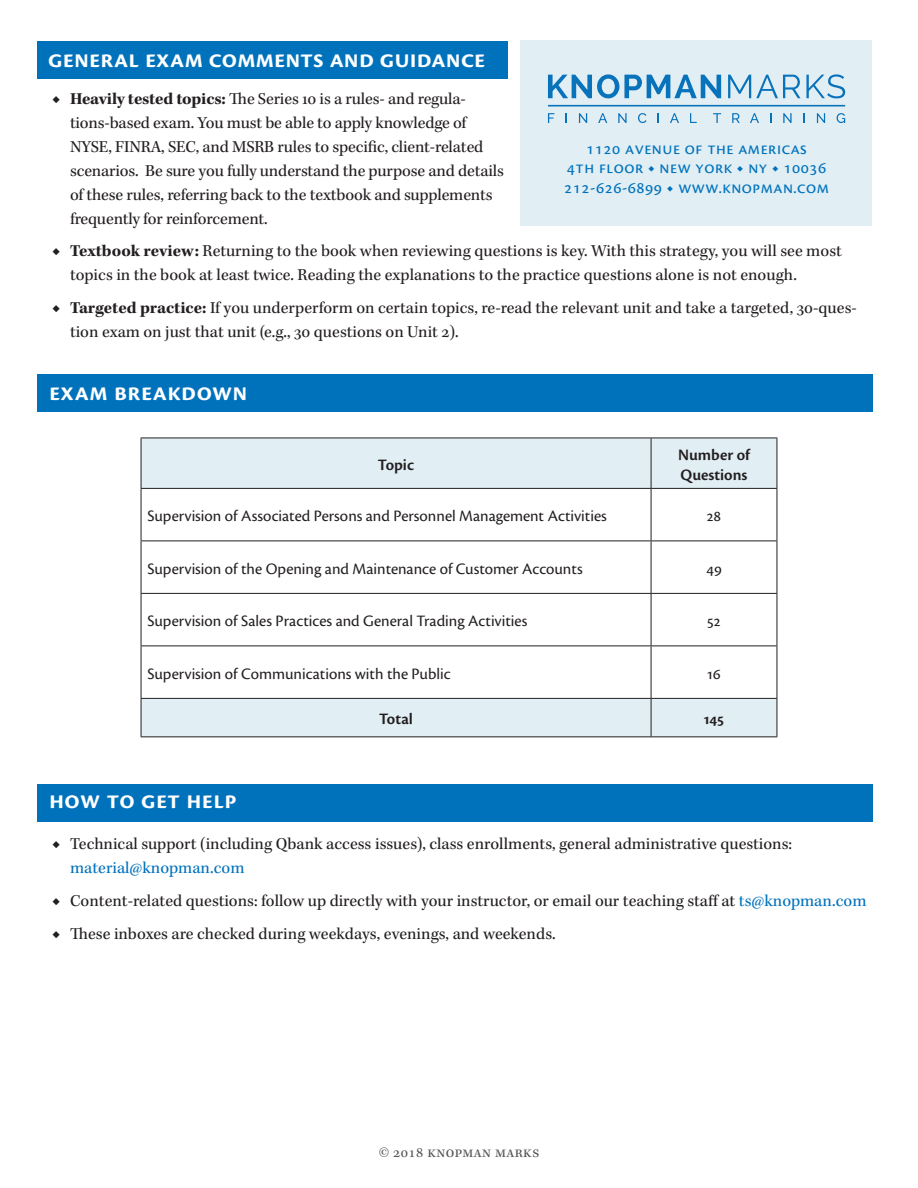
<style>
.page{position:relative;width:918px;height:1188px;background:#fff}
.page>*{position:absolute;margin:0;border:0;box-sizing:border-box;transform-origin:0 0}
.t1{font:600 26.25px "Cronos Pro";letter-spacing:.01em;color:#fff}
.t2{font:17.7px/19.5px "Cronos Pro";letter-spacing:.03em;color:#0072bc;text-align:center}
.t3{font:17.1px/24px "Kepler Std";color:#231f20}
.t4{font:17.1px "Kepler Std";letter-spacing:.005em;color:#0072bc}
.t5{font:16.5px "Cronos Pro";color:#231f20}
.t6{font:600 16.5px/19.8px "Cronos Pro";letter-spacing:-.025em;color:#231f20}
.t7{font:15px "Kepler Std";letter-spacing:.03em;color:#57585a}
.s1{font-weight:700}
.s2{font-family:"Arno Pro"}
.s3{color:#0072bc}
</style>
<div class="page">
<div style="left:37px;top:784px;width:836px;height:37px;background:#0072bc"></div>
<div style="left:37px;top:41px;width:471px;height:37px;background:#0072bc"></div>
<div style="left:521px;top:40px;width:351px;height:186px;background:#e1eef4"></div>
<svg style="left:548px;top:74px;width:173px;height:25px"></svg>
<svg style="left:728px;top:74px;width:117px;height:25px"></svg>
<svg style="left:548px;top:105px;width:297px;height:18px"></svg>
<div style="left:37px;top:374px;width:836px;height:38px;background:#0072bc"></div>
<svg style="left:142px;top:439px;width:635px;height:297px"></svg>
<hr style="left:141px;top:438px;width:510px;height:1px;background:#231f20">
<hr style="left:141px;top:438px;width:1px;height:50px;background:#231f20">
<hr style="left:651px;top:438px;width:126px;height:1px;background:#231f20">
<hr style="left:651px;top:438px;width:1px;height:50px;background:#231f20">
<hr style="left:777px;top:438px;width:1px;height:50px;background:#231f20">
<hr style="left:141px;top:488px;width:510px;height:1px;background:#231f20">
<hr style="left:651px;top:488px;width:126px;height:1px;background:#231f20">
<hr style="left:141px;top:489px;width:1px;height:51px;background:#231f20">
<hr style="left:651px;top:489px;width:1px;height:51px;background:#231f20">
<hr style="left:777px;top:489px;width:1px;height:51px;background:#231f20">
<hr style="left:141px;top:540px;width:510px;height:1px;background:#231f20">
<hr style="left:141px;top:541px;width:1px;height:52px;background:#231f20">
<hr style="left:651px;top:540px;width:126px;height:1px;background:#231f20">
<hr style="left:651px;top:541px;width:1px;height:52px;background:#231f20">
<hr style="left:777px;top:541px;width:1px;height:52px;background:#231f20">
<hr style="left:141px;top:593px;width:510px;height:1px;background:#231f20">
<hr style="left:141px;top:594px;width:1px;height:51px;background:#231f20">
<hr style="left:651px;top:593px;width:126px;height:1px;background:#231f20">
<hr style="left:651px;top:594px;width:1px;height:51px;background:#231f20">
<hr style="left:777px;top:594px;width:1px;height:51px;background:#231f20">
<hr style="left:141px;top:645px;width:510px;height:1px;background:#231f20">
<hr style="left:141px;top:646px;width:1px;height:52px;background:#231f20">
<hr style="left:651px;top:645px;width:126px;height:1px;background:#231f20">
<hr style="left:651px;top:646px;width:1px;height:52px;background:#231f20">
<hr style="left:777px;top:646px;width:1px;height:52px;background:#231f20">
<hr style="left:141px;top:698px;width:510px;height:1px;background:#231f20">
<hr style="left:141px;top:699px;width:1px;height:37px;background:#231f20">
<hr style="left:651px;top:698px;width:126px;height:1px;background:#231f20">
<hr style="left:651px;top:699px;width:1px;height:37px;background:#231f20">
<hr style="left:777px;top:699px;width:1px;height:37px;background:#231f20">
<hr style="left:141px;top:736px;width:510px;height:1px;background:#231f20">
<hr style="left:651px;top:736px;width:126px;height:1px;background:#231f20">
<h1 class="t1" style="left:48px;top:44px;width:438px">general exam comments and guidance</h1>
<p class="t3" style="left:70px;top:87px;width:436px;text-indent:-18px">◆ <span class="s1">Heavily tested topics:</span> The Series 10 is a rules- and regula&shy;tions-based exam. You must be able to apply knowledge of NYSE, FINRA, SEC, and MSRB rules to specific, client-related scenarios. Be sure you fully understand the purpose and details of these rules, referring back to the textbook and supplements frequently for reinforcement.</p>
<p class="t3" style="left:70px;top:240px;width:773px;text-indent:-18px">◆ <span class="s1">Textbook review:</span> Returning to the book when reviewing questions is key. With this strategy, you will see most topics in the book at least twice. Reading the explanations to the practice questions alone is not enough.</p>
<p class="t3" style="left:70px;top:297px;width:788px;text-indent:-18px">◆ <span class="s1">Targeted practice:</span> If you underperform on certain topics, re-read the relevant unit and take a targeted, 30-ques&shy;tion exam on just that unit (e.g., 30 questions on Unit 2).</p>
<p class="t2" style="left:564px;top:138px;width:266px">1120 AVENUE OF THE AMERICAS<br>4TH FLOOR <span class="s2">◆</span> NEW YORK <span class="s2">◆</span> NY <span class="s2">◆</span> 10036<br>212-626-6899 <span class="s2">◆</span> WWW.KNOPMAN.COM</p>
<h1 class="t1" style="left:49px;top:377px;width:200px">exam breakdown</h1>
<p class="t6" style="left:378px;top:455px;width:38px">Topic</p>
<p class="t6" style="left:678px;top:445px;width:74px">Number of<br>Questions</p>
<p class="t5" style="left:147px;top:506px;width:461px">Supervision of Associated Persons and Personnel Management Activities</p>
<p class="t5" style="left:707px;top:506px;width:16px">28</p>
<p class="t5" style="left:147px;top:559px;width:437px">Supervision of the Opening and Maintenance of Customer Accounts</p>
<p class="t5" style="left:706px;top:559px;width:17px">49</p>
<p class="t5" style="left:147px;top:611px;width:381px">Supervision of Sales Practices and General Trading Activities</p>
<p class="t5" style="left:707px;top:611px;width:15px">52</p>
<p class="t5" style="left:147px;top:664px;width:305px">Supervision of Communications with the Public</p>
<p class="t5" style="left:707px;top:664px;width:15px">16</p>
<p class="t6" style="left:379px;top:709px;width:35px">Total</p>
<p class="t6" style="left:704px;top:709px;width:22px">145</p>
<h1 class="t1" style="left:49px;top:785px;width:189px">how to get help</h1>
<p class="t3" style="left:52px;top:832px;width:742px">◆ Technical support (including Qbank access issues), class enrollments, general administrative questions:</p>
<p class="t4" style="left:70px;top:858px;width:176px">material@knopman.com</p>
<p class="t3" style="left:52px;top:889px;width:816px">◆ Content-related questions: follow up directly with your instructor, or email our teaching staff at <span class="s3">ts@knopman.com</span></p>
<p class="t3" style="left:52px;top:922px;width:505px">◆ These inboxes are checked during weekdays, evenings, and weekends.</p>
<p class="t7" style="left:379px;top:1143px;width:162px">© 2018 Knopman Marks</p>
</div>
